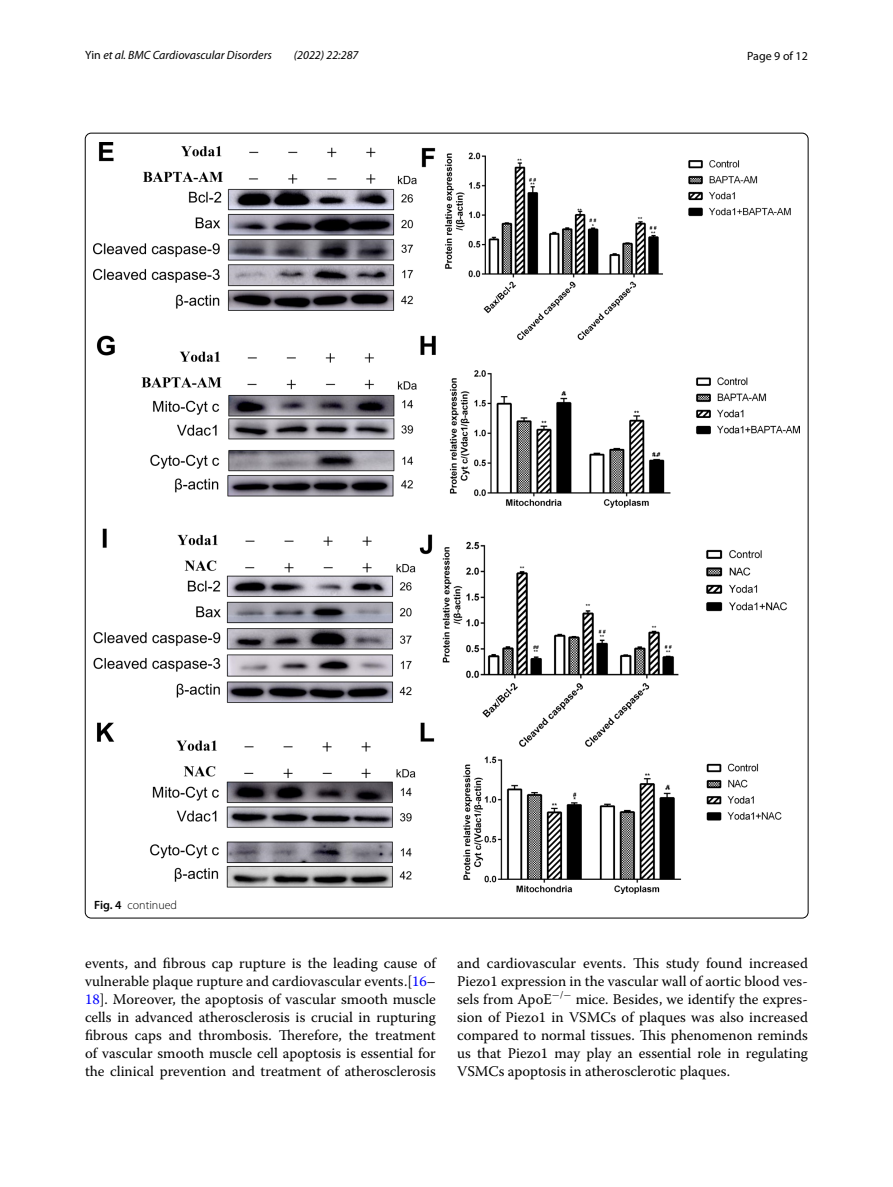
<style>
.page{position:relative;width:893px;height:1187px;background:#fff}
.page>*{position:absolute;margin:0;border:0;box-sizing:border-box;transform-origin:0 0}
.t1{font:14.7px/18px "Warnock Pro";color:#000;text-align:justify}
.t2{font:italic 12px "Myriad Pro";color:#000}
.t3{font:300 12px "Myriad Pro";color:#000}
.t4{font:12px "Myriad Pro";color:#000}
.s1{font-style:normal}
.s2{font-weight:600}
.s3{color:#00f}
</style>
<div class="page">
<img style="left:94px;top:142px;width:706px;height:751px">
<p class="t2" style="left:85px;top:48px;width:188px"><span class="s1">Yin</span> et al. BMC Cardiovascular Disorders</p>
<p class="t2" style="left:294px;top:48px;width:66px">(2022) 22:287</p>
<p class="t4" style="left:747px;top:48px;width:62px">Page 9 of 12</p>
<p class="t3" style="left:94px;top:898px;width:84px"><span class="s2">Fig. 4</span> continued</p>
<p class="t1" style="left:85px;top:954px;width:352px">events, and fibrous cap rupture is the leading cause of vulnerable plaque rupture and cardiovascular events.[<span class="s3">16</span>– <span class="s3">18</span>]. Moreover, the apoptosis of vascular smooth muscle cells in advanced atherosclerosis is crucial in rupturing fibrous caps and thrombosis. Therefore, the treatment of vascular smooth muscle cell apoptosis is essential for the clinical prevention and treatment of atherosclerosis</p>
<p class="t1" style="left:457px;top:953px;width:352px">and cardiovascular events. This study found increased Piezo1 expression in the vascular wall of aortic blood ves&shy;sels from ApoE<sup>−</sup><sup>/</sup><sup>−</sup> mice. Besides, we identify the expres&shy;sion of Piezo1 in VSMCs of plaques was also increased compared to normal tissues. This phenomenon reminds us that Piezo1 may play an essential role in regulating VSMCs apoptosis in atherosclerotic plaques.</p>
</div>
